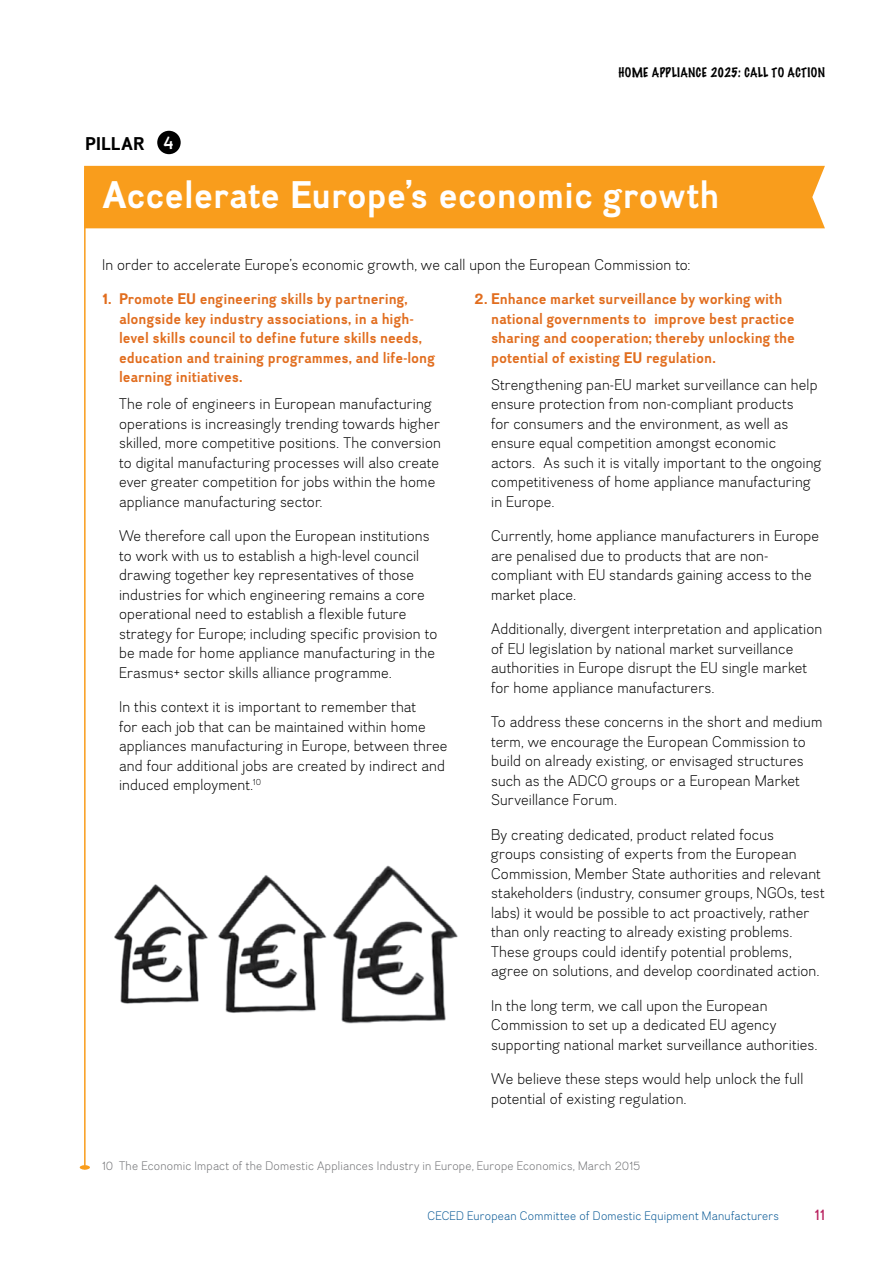
<style>
.page{position:relative;width:893px;height:1263px;background:#fff}
.page>*{position:absolute;margin:0;border:0;box-sizing:border-box;transform-origin:0 0}
.t1{font:700 37.5px "Divulge Rg";color:#fff}
.t2{font:700 18px "Divulge Rg";letter-spacing:.015em;color:#000}
.t3{font:16.8px "Bleeker";color:#fff}
.t4{font:15px/19.5px "Divulge Lt";letter-spacing:.01em;color:#000}
.t5{font:700 15px/19.5px "Divulge Rg";letter-spacing:-.005em;color:#e16d1e}
.t6{font:15px "Divulge Rg";color:#b92360}
.t7{font:12px "Divulge Lt";letter-spacing:.02em;color:#6d6e71}
.t8{font:12px "Divulge Lt";letter-spacing:.02em;color:#005492}
.t9{font:100 12px "Marker Felt";letter-spacing:.035em;color:#000}
</style>
<div class="page">
<div style="left:84px;top:166px;width:741px;height:62px;background:#f99d1c"></div>
<hr style="left:84px;top:170px;width:2px;height:999px;background:#f99d1c">
<div style="left:80px;top:1165px;width:10px;height:5px;background:#f99d1c;border-radius:50%"></div>
<img style="left:333px;top:865px;width:125px;height:159px">
<img style="left:218px;top:875px;width:109px;height:138px">
<img style="left:114px;top:884px;width:94px;height:120px">
<div style="left:157px;top:131px;width:24px;height:23px;background:#000;border-radius:50%"></div>
<p class="t9" style="left:618px;top:62px;width:208px">HOME APPLIANCE 2025: CALL TO ACTION</p>
<p class="t3" style="left:164px;top:133px;width:11px">4</p>
<p class="t2" style="left:85px;top:132px;width:62px">PILLAR</p>
<h1 class="t1" style="left:102px;top:170px;width:619px">Accelerate Europe’s economic growth</h1>
<p class="t4" style="left:102px;top:254px;width:590px">In order to accelerate Europe’s economic growth, we call upon the European Commission to:</p>
<p class="t5" style="left:119px;top:289px;width:317px;text-indent:-17px">1. Promote EU engineering skills by partnering, alongside key industry associations, in a high&shy;level skills council to define future skills needs, education and training programmes, and life-long learning initiatives.</p>
<p class="t4" style="left:119px;top:394px;width:323px">The role of engineers in European manufacturing operations is increasingly trending towards higher skilled, more competitive positions. The conversion to digital manufacturing processes will also create ever greater competition for jobs within the home appliance manufacturing sector.</p>
<p class="t4" style="left:119px;top:526px;width:320px">We therefore call upon the European institutions to work with us to establish a high-level council drawing together key representatives of those industries for which engineering remains a core operational need to establish a flexible future strategy for Europe; including specific provision to be made for home appliance manufacturing in the Erasmus+ sector skills alliance programme.</p>
<p class="t4" style="left:119px;top:697px;width:330px">In this context it is important to remember that<br>for each job that can be maintained within home appliances manufacturing in Europe, between three and four additional jobs are created by indirect and induced employment.<sup>10</sup></p>
<p class="t5" style="left:491px;top:289px;width:305px;text-indent:-17px">2. Enhance market surveillance by working with national governments to improve best practice sharing and cooperation; thereby unlocking the potential of existing EU regulation.</p>
<p class="t4" style="left:491px;top:374px;width:332px">Strengthening pan-EU market surveillance can help ensure protection from non-compliant products<br>for consumers and the environment, as well as ensure equal competition amongst economic actors. As such it is vitally important to the ongoing competitiveness of home appliance manufacturing in Europe.</p>
<p class="t4" style="left:491px;top:526px;width:330px">Currently, home appliance manufacturers in Europe are penalised due to products that are non&shy;compliant with EU standards gaining access to the market place.</p>
<p class="t4" style="left:491px;top:619px;width:333px">Additionally, divergent interpretation and application of EU legislation by national market surveillance authorities in Europe disrupt the EU single market for home appliance manufacturers.</p>
<p class="t4" style="left:491px;top:712px;width:333px">To address these concerns in the short and medium term, we encourage the European Commission to build on already existing, or envisaged structures such as the ADCO groups or a European Market Surveillance Forum.</p>
<p class="t4" style="left:491px;top:824px;width:335px">By creating dedicated, product related focus<br>groups consisting of experts from the European Commission, Member State authorities and relevant stakeholders (industry, consumer groups, NGOs, test labs) it would be possible to act proactively, rather than only reacting to already existing problems.<br>These groups could identify potential problems, agree on solutions, and develop coordinated action.</p>
<p class="t4" style="left:491px;top:995px;width:328px">In the long term, we call upon the European<br>Commission to set up a dedicated EU agency supporting national market surveillance authorities.</p>
<p class="t4" style="left:491px;top:1069px;width:314px">We believe these steps would help unlock the full potential of existing regulation.</p>
<p class="t7" style="left:102px;top:1158px;width:540px">10 The Economic Impact of the Domestic Appliances Industry in Europe, Europe Economics, March 2015</p>
<p class="t8" style="left:428px;top:1208px;width:353px">CECED European Committee of Domestic Equipment Manufacturers</p>
<p class="t6" style="left:814px;top:1205px;width:12px">11</p>
</div>
